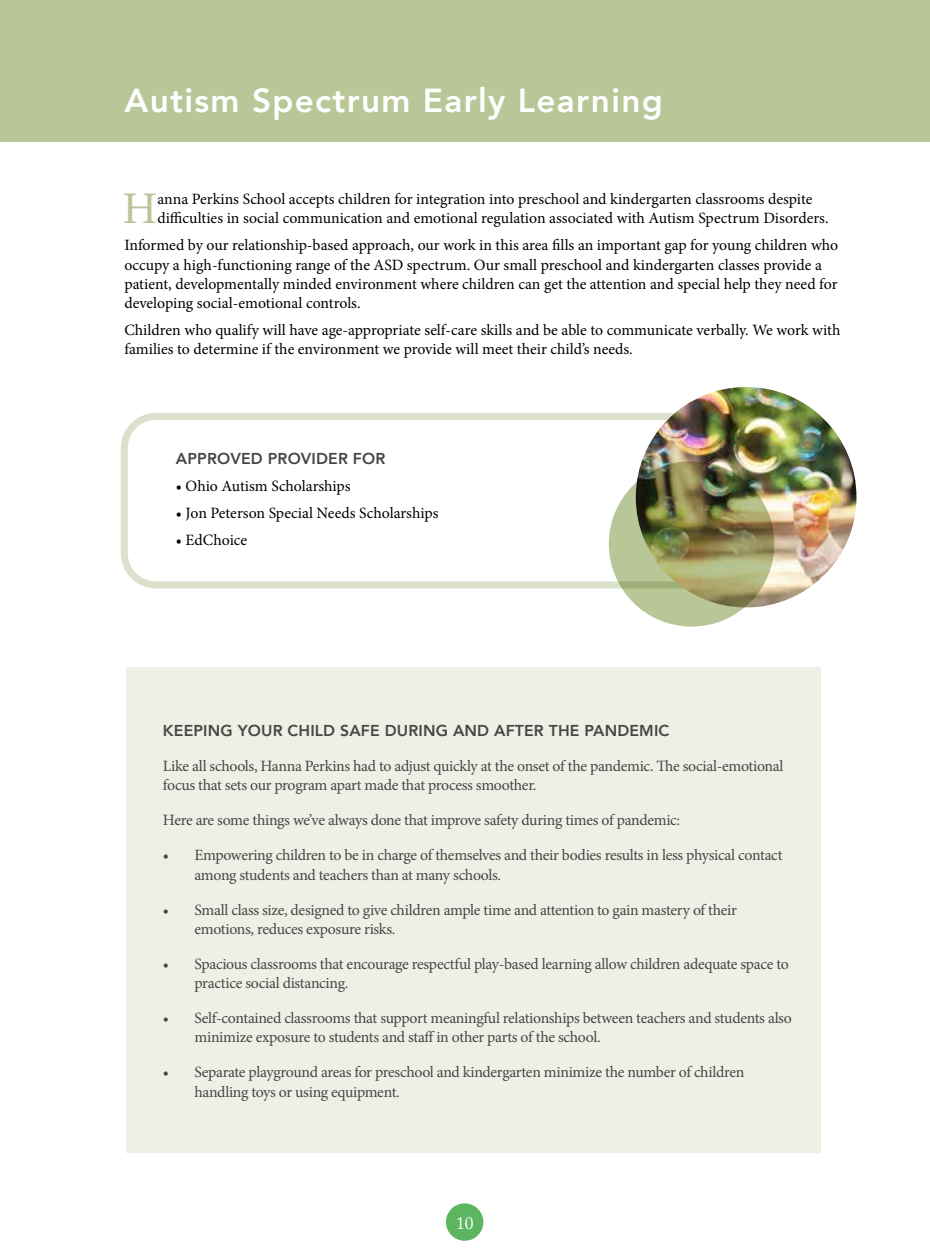
<style>
.page{position:relative;width:930px;height:1260px;background:#fff}
.page>*{position:absolute;margin:0;border:0;box-sizing:border-box;transform-origin:0 0}
.t1{font:45.32px "Minion Pro";color:#b8c698}
.t2{font:800 33.25px "Avenir";letter-spacing:.04em;color:#fff}
.t3{font:17.5px "Adobe Caslon Pro";color:#fff}
.t4{font:15.75px/19.2px "Minion Pro";letter-spacing:-.02em;color:#464647}
.t5{font:15.75px/19.2px "Minion Pro";color:#000}
.t6{font:800 15.75px "Avenir";letter-spacing:.01em;color:#464647}
</style>
<div class="page">
<div style="left:126px;top:668px;width:694px;height:485px;background:#edf0e5"></div>
<div style="left:0;top:0;width:929px;height:142px;background:#b8c698"></div>
<div style="left:121px;top:413px;width:625px;height:175px;border:7px solid #b8c698;border-radius:32px"></div>
<img style="left:635px;top:387px;width:221px;height:220px;border-radius:110px">
<img style="left:608px;top:461px;width:166px;height:166px;border-radius:50%">
<div style="left:446px;top:1203px;width:37px;height:38px;background:#5cb65f;border-radius:50%"></div>
<h2 class="t2" style="left:124px;top:75px;width:540px">Autism Spectrum Early Learning</h2>
<h1 class="t1" style="left:123px;top:178px;width:36px">H</h1>
<p class="t5" style="left:157px;top:189px;width:672px">anna Perkins School accepts children for integration into preschool and kindergarten classrooms despite difficulties in social communication and emotional regulation associated with Autism Spectrum Disorders.</p>
<p class="t5" style="left:124px;top:236px;width:715px">Informed by our relationship-based approach, our work in this area fills an important gap for young children who occupy a high-functioning range of the ASD spectrum. Our small preschool and kindergarten classes provide a patient, developmentally minded environment where children can get the attention and special help they need for developing social-emotional controls.</p>
<p class="t5" style="left:124px;top:321px;width:717px">Children who qualify will have age-appropriate self-care skills and be able to communicate verbally. We work with families to determine if the environment we provide will meet their child’s needs.</p>
<p class="t6" style="left:176px;top:446px;width:211px">APPROVED PROVIDER FOR</p>
<p class="t5" style="left:176px;top:476px;width:176px">• Ohio Autism Scholarships</p>
<p class="t5" style="left:176px;top:504px;width:264px">• Jon Peterson Special Needs Scholarships</p>
<p class="t5" style="left:176px;top:531px;width:73px">• EdChoice</p>
<p class="t6" style="left:163px;top:718px;width:508px">KEEPING YOUR CHILD SAFE DURING AND AFTER THE PANDEMIC</p>
<p class="t4" style="left:163px;top:757px;width:622px">Like all schools, Hanna Perkins had to adjust quickly at the onset of the pandemic. The social-emotional focus that sets our program apart made that process smoother.</p>
<p class="t4" style="left:163px;top:811px;width:518px">Here are some things we’ve always done that improve safety during times of pandemic:</p>
<p class="t4" style="left:194px;top:846px;width:589px;text-indent:-32px">• Empowering children to be in charge of themselves and their bodies results in less physical contact among students and teachers than at many schools.</p>
<p class="t4" style="left:194px;top:900px;width:544px;text-indent:-32px">• Small class size, designed to give children ample time and attention to gain mastery of their emotions, reduces exposure risks.</p>
<p class="t4" style="left:194px;top:954px;width:595px;text-indent:-32px">• Spacious classrooms that encourage respectful play-based learning allow children adequate space to practice social distancing.</p>
<p class="t4" style="left:194px;top:1009px;width:598px;text-indent:-32px">• Self-contained classrooms that support meaningful relationships between teachers and students also minimize exposure to students and staff in other parts of the school.</p>
<p class="t4" style="left:194px;top:1063px;width:551px;text-indent:-32px">• Separate playground areas for preschool and kindergarten minimize the number of children handling toys or using equipment.</p>
<p class="t3" style="left:456px;top:1212px;width:19px">10</p>
</div>
